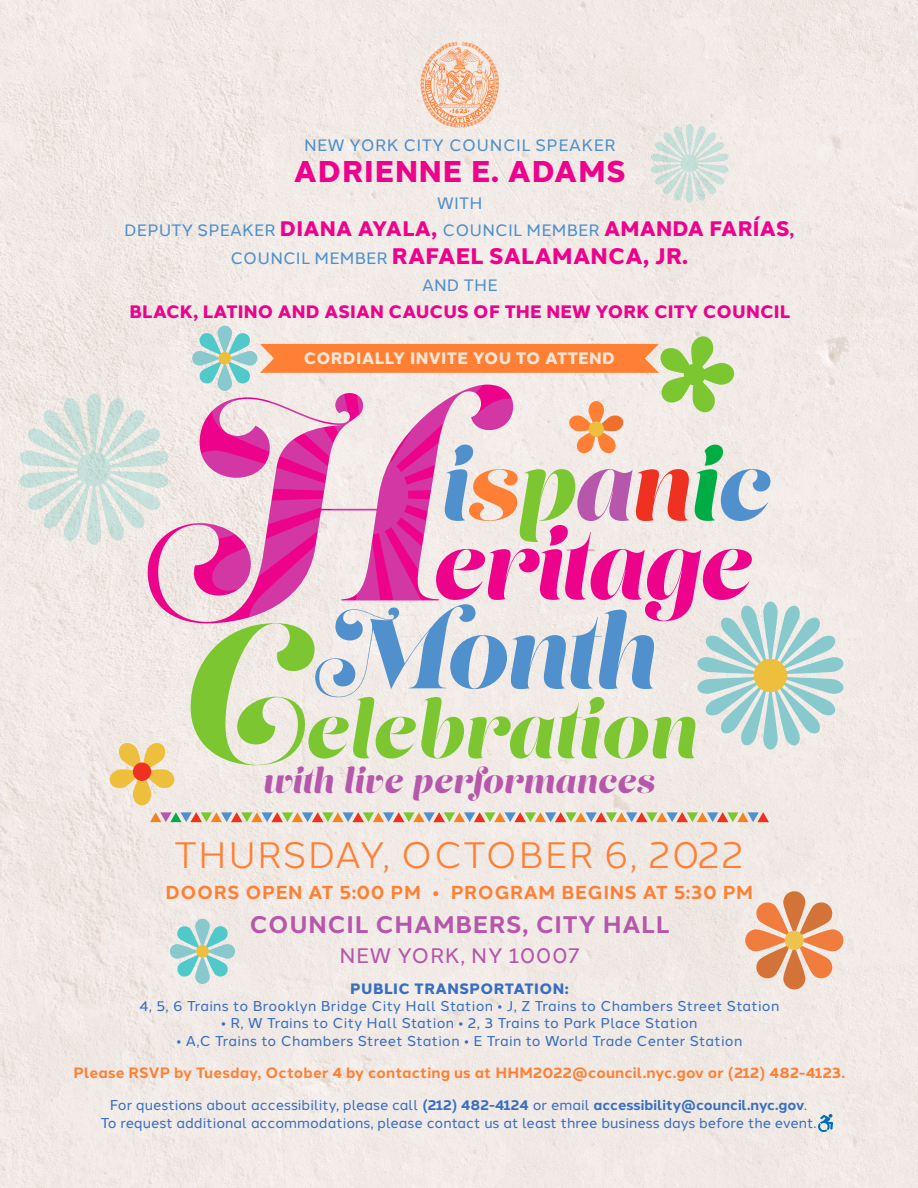
<style>
.page{position:relative;width:918px;height:1188px;background:#fff}
.page>*{position:absolute;margin:0;border:0;box-sizing:border-box;transform-origin:0 0}
.t1{font:36.75px "Halcom";letter-spacing:.03em;color:#ff8035}
.t2{font:33.75px "Lust Script";letter-spacing:.03em;color:#b657ac}
.t3{font:800 30px "Halcom";letter-spacing:.03em;color:#ed028c}
.t4{font:700 24px "Halcom";letter-spacing:.03em;color:#b657ac}
.t5{font:800 22.5px "Halcom";letter-spacing:.01em;color:#ed028c}
.t6{font:21px "Halcom";letter-spacing:.025em;color:#b657ac}
.t7{font:700 18.75px "Halcom";letter-spacing:.03em;color:#ff8035}
.t8{font:800 18px "Halcom";letter-spacing:.01em;color:#ed028c}
.t9{font:16.5px "Halcom";letter-spacing:.01em;color:#5090cc}
.t10{font:800 16.5px "Halcom";letter-spacing:.02em;color:#ffe6d6}
.t11{font:16.5px "Halcom";letter-spacing:.03em;color:#5090cc}
.t12{font:700 15px "Halcom";letter-spacing:.01em;color:#ff8035}
.t13{font:800 15px "Halcom";letter-spacing:.03em;color:#386ec2}
.t14{font:14.25px "Halcom";letter-spacing:.02em;color:#386ec2}
.t15{font:14.25px/18px "Halcom";color:#386ec2;text-align:center}
.s1{font-weight:800;font-size:21px;color:#ed028c}
.s2{font-weight:800;color:#ed028c}
.s3{font-weight:400;font-size:16.5px;color:#5090cc}
.s4{font-weight:700}
</style>
<div class="page">
<img style="left:0;top:0;width:918px;height:1188px">
<img style="left:416px;top:39px;width:87px;height:92px">
<img style="left:819px;top:1114px;width:13px;height:18px">
<svg style="left:148px;top:385px;width:43px;height:238px;background:#eeced9"></svg>
<svg style="left:150px;top:812px;width:619px;height:10px;background:#cab094"></svg>
<svg style="left:19px;top:394px;width:150px;height:151px;background:#dbe3de"></svg>
<svg style="left:650px;top:124px;width:79px;height:79px;background:#dbe3de"></svg>
<div style="left:217px;top:326px;width:15px;height:29px;background:#87c9cc;border-radius:7px"></div>
<div style="left:195px;top:919px;width:15px;height:29px;background:#87c9cc;border-radius:7px"></div>
<div style="left:195px;top:955px;width:15px;height:29px;background:#87c9cc;border-radius:7px"></div>
<div style="left:170px;top:944px;width:29px;height:15px;background:#87c9cc;border-radius:7px"></div>
<div style="left:206px;top:944px;width:29px;height:15px;background:#87c9cc;border-radius:7px"></div>
<svg style="left:177px;top:925px;width:51px;height:52px"></svg>
<div style="left:196px;top:945px;width:13px;height:13px;background:#edbf3d;border-radius:50%"></div>
<svg style="left:109px;top:742px;width:67px;height:63px;background:#eed597"></svg>
<div style="left:133px;top:763px;width:18px;height:18px;background:#ef3122;border-radius:50%"></div>
<svg style="left:783px;top:891px;width:22px;height:44px"></svg>
<svg style="left:783px;top:946px;width:22px;height:43px"></svg>
<svg style="left:745px;top:929px;width:44px;height:22px"></svg>
<svg style="left:800px;top:929px;width:43px;height:22px"></svg>
<svg style="left:755px;top:944px;width:35px;height:35px"></svg>
<svg style="left:798px;top:901px;width:35px;height:35px"></svg>
<svg style="left:755px;top:901px;width:35px;height:35px"></svg>
<svg style="left:798px;top:944px;width:35px;height:35px"></svg>
<svg style="left:785px;top:931px;width:19px;height:19px"></svg>
<svg style="left:191px;top:332px;width:653px;height:433px;background:#d9bfc0"></svg>
<p class="t11" style="left:304px;top:132px;width:313px">NEW YORK CITY COUNCIL SPEAKER</p>
<p class="t3" style="left:294px;top:147px;width:333px">ADRIENNE E. ADAMS</p>
<p class="t9" style="left:437px;top:190px;width:47px">WITH</p>
<p class="t9" style="left:124px;top:217px;width:672px">DEPUTY SPEAKER <span class="s1">DIANA AYALA,</span> COUNCIL MEMBER <span class="s1">AMANDA FARÍAS</span><span class="s2">,</span></p>
<p class="t5" style="left:231px;top:238px;width:459px"><span class="s3">COUNCIL MEMBER</span> RAFAEL SALAMANCA, JR.</p>
<p class="t9" style="left:422px;top:272px;width:77px">AND THE</p>
<p class="t8" style="left:129px;top:298px;width:662px">BLACK, LATINO AND ASIAN CAUCUS OF THE NEW YORK CITY COUNCIL</p>
<p class="t10" style="left:304px;top:345px;width:313px">CORDIALLY INVITE YOU TO ATTEND</p>
<p class="t2" style="left:264px;top:760px;width:393px">with live performances</p>
<p class="t1" style="left:174px;top:826px;width:571px">THURSDAY, OCTOBER 6, 2022</p>
<p class="t7" style="left:166px;top:877px;width:589px">DOORS OPEN AT 5:00 PM • PROGRAM BEGINS AT 5:30 PM</p>
<p class="t4" style="left:249px;top:905px;width:422px">COUNCIL CHAMBERS, CITY HALL</p>
<p class="t6" style="left:340px;top:939px;width:241px">NEW YORK, NY 10007</p>
<p class="t13" style="left:350px;top:976px;width:220px">PUBLIC TRANSPORTATION:</p>
<p class="t14" style="left:139px;top:995px;width:642px">4, 5, 6 Trains to Brooklyn Bridge City Hall Station • J, Z Trains to Chambers Street Station</p>
<p class="t14" style="left:221px;top:1012px;width:478px">• R, W Trains to City Hall Station • 2, 3 Trains to Park Place Station</p>
<p class="t14" style="left:176px;top:1029px;width:567px">• A,C Trains to Chambers Street Station • E Train to World Trade Center Station</p>
<p class="t12" style="left:74px;top:1060px;width:773px">Please RSVP by Tuesday, October 4 by contacting us at HHM2022@council.nyc.gov or (212) 482-4123.</p>
<p class="t15" style="left:101px;top:1095px;width:717px">For questions about accessibility, please call <span class="s4">(212) 482-4124</span> or email <span class="s4">accessibility@council.nyc.gov</span>.<br>To request additional accommodations, please contact us at least three business days before the event.</p>
</div>
